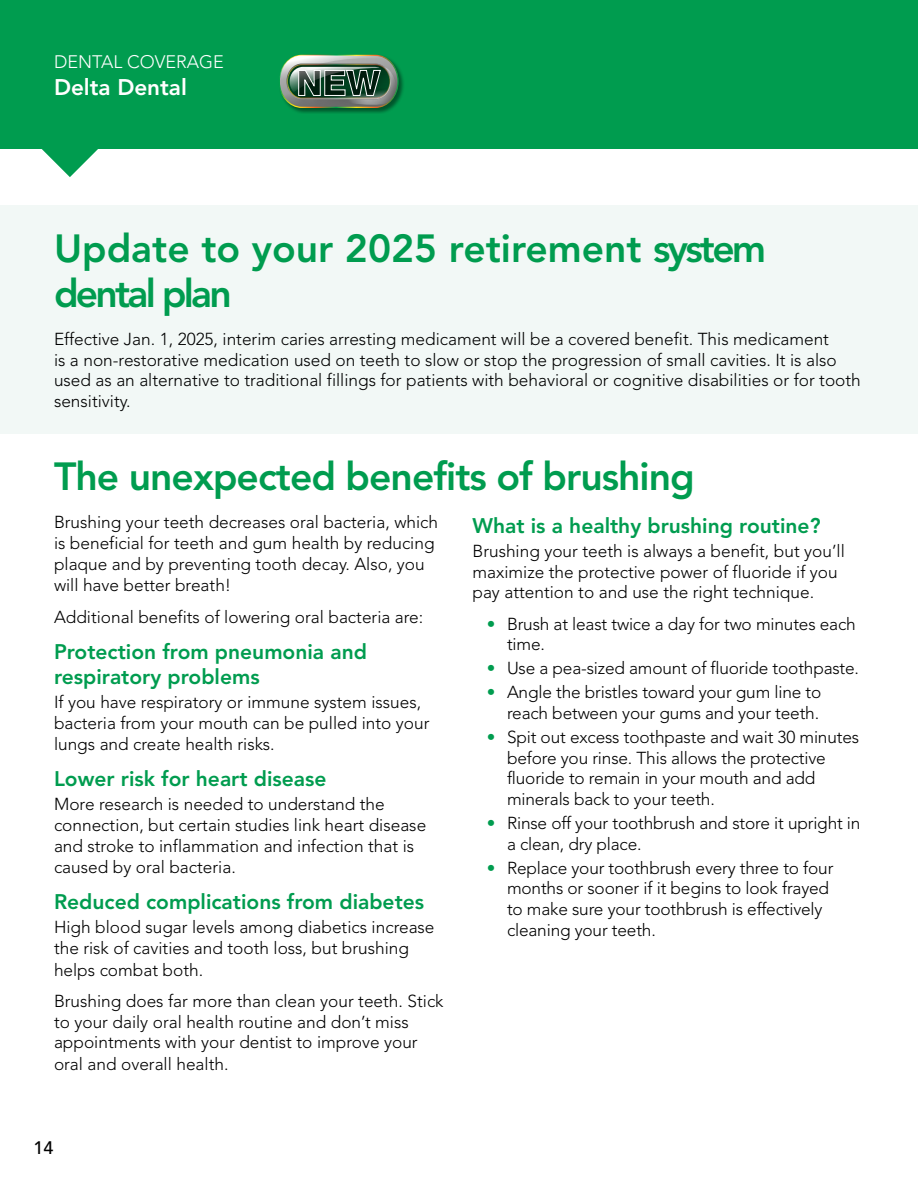
<style>
.page{position:relative;width:918px;height:1188px;background:#fff}
.page>*{position:absolute;margin:0;border:0;box-sizing:border-box;transform-origin:0 0}
.t1{font:800 39px/45px "Avenir LT Std";color:#009c4f}
.t2{font:800 39px "Avenir LT Std";letter-spacing:-.025em;color:#009c4f}
.t3{font:800 22.5px "Avenir LT Std";color:#fff}
.t4{font:800 21px/25.2px "Avenir LT Std";color:#009c4f}
.t5{font:300 18px "Avenir LT Std";color:#fff}
.t6{font:500 18px "Avenir LT Std";color:#000}
.t7{font:300 17.25px/20.7px "Avenir LT Std";color:#000}
.s1{color:#009c4f}
</style>
<div class="page">
<hr style="left:917px;top:1072px;width:1px;height:62px;background:#e3d7d8">
<div style="left:0;top:205px;width:918px;height:229px;background:#f2f8f6"></div>
<svg style="left:42px;top:149px;width:56px;height:28px"></svg>
<div style="left:0;top:0;width:918px;height:149px;background:#009c4f"></div>
<div style="left:278px;top:54px;width:127px;height:60px;background:#000;opacity:.45"></div>
<img style="left:287px;top:109px;width:106px;height:4px">
<img style="left:278px;top:54px;width:121px;height:55px">
<p class="t5" style="left:54px;top:51px;width:171px">DENTAL COVERAGE</p>
<h2 class="t3" style="left:54px;top:73px;width:134px">Delta Dental</h2>
<h1 class="t1" style="left:54px;top:226px;width:714px">Update to your 2025 retirement system dental plan</h1>
<p class="t7" style="left:54px;top:329px;width:808px">Effective Jan. 1, 2025, interim caries arresting medicament will be a covered benefit. This medicament<br>is a non-restorative medication used on teeth to slow or stop the progression of small cavities. It is also used as an alternative to traditional fillings for patients with behavioral or cognitive disabilities or for tooth sensitivity.</p>
<h1 class="t2" style="left:54px;top:454px;width:642px">The unexpected benefits of brushing</h1>
<p class="t7" style="left:54px;top:512px;width:386px">Brushing your teeth decreases oral bacteria, which is beneficial for teeth and gum health by reducing plaque and by preventing tooth decay. Also, you will have better breath!</p>
<p class="t7" style="left:54px;top:607px;width:371px">Additional benefits of lowering oral bacteria are:</p>
<p class="t4" style="left:54px;top:639px;width:315px">Protection from pneumonia and respiratory problems</p>
<p class="t7" style="left:54px;top:692px;width:377px;line-height:21.1px">If you have respiratory or immune system issues, bacteria from your mouth can be pulled into your lungs and create health risks.</p>
<p class="t4" style="left:54px;top:767px;width:274px">Lower risk for heart disease</p>
<p class="t7" style="left:54px;top:794px;width:374px">More research is needed to understand the connection, but certain studies link heart disease and stroke to inflammation and infection that is caused by oral bacteria.</p>
<p class="t4" style="left:54px;top:889px;width:372px">Reduced complications from diabetes</p>
<p class="t7" style="left:54px;top:917px;width:382px;line-height:21.1px">High blood sugar levels among diabetics increase the risk of cavities and tooth loss, but brushing helps combat both.</p>
<p class="t7" style="left:54px;top:991px;width:391px">Brushing does far more than clean your teeth. Stick to your daily oral health routine and don’t miss appointments with your dentist to improve your oral and overall health.</p>
<p class="t4" style="left:472px;top:513px;width:350px">What is a healthy brushing routine?</p>
<p class="t7" style="left:472px;top:541px;width:374px">Brushing your teeth is always a benefit, but you’ll maximize the protective power of fluoride if you pay attention to and use the right technique.</p>
<p class="t7" style="left:507px;top:614px;width:350px;text-indent:-20px"><span class="s1">•</span> Brush at least twice a day for two minutes each time.</p>
<p class="t7" style="left:487px;top:658px;width:374px"><span class="s1">•</span> Use a pea-sized amount of fluoride toothpaste.</p>
<p class="t7" style="left:487px;top:682px;width:336px;text-align:right"><span class="s1">•</span> Angle the bristles toward your gum line to reach between your gums and your teeth.</p>
<p class="t7" style="left:507px;top:727px;width:354px;text-indent:-20px"><span class="s1">•</span> Spit out excess toothpaste and wait 30 minutes before you rinse. This allows the protective fluoride to remain in your mouth and add minerals back to your teeth.</p>
<p class="t7" style="left:507px;top:813px;width:355px;text-indent:-20px"><span class="s1">•</span> Rinse off your toothbrush and store it upright in a clean, dry place.</p>
<p class="t7" style="left:507px;top:857px;width:328px;text-indent:-20px"><span class="s1">•</span> Replace your toothbrush every three to four months or sooner if it begins to look frayed to make sure your toothbrush is effectively cleaning your teeth.</p>
<p class="t6" style="left:34px;top:1138px;width:22px">14</p>
</div>
